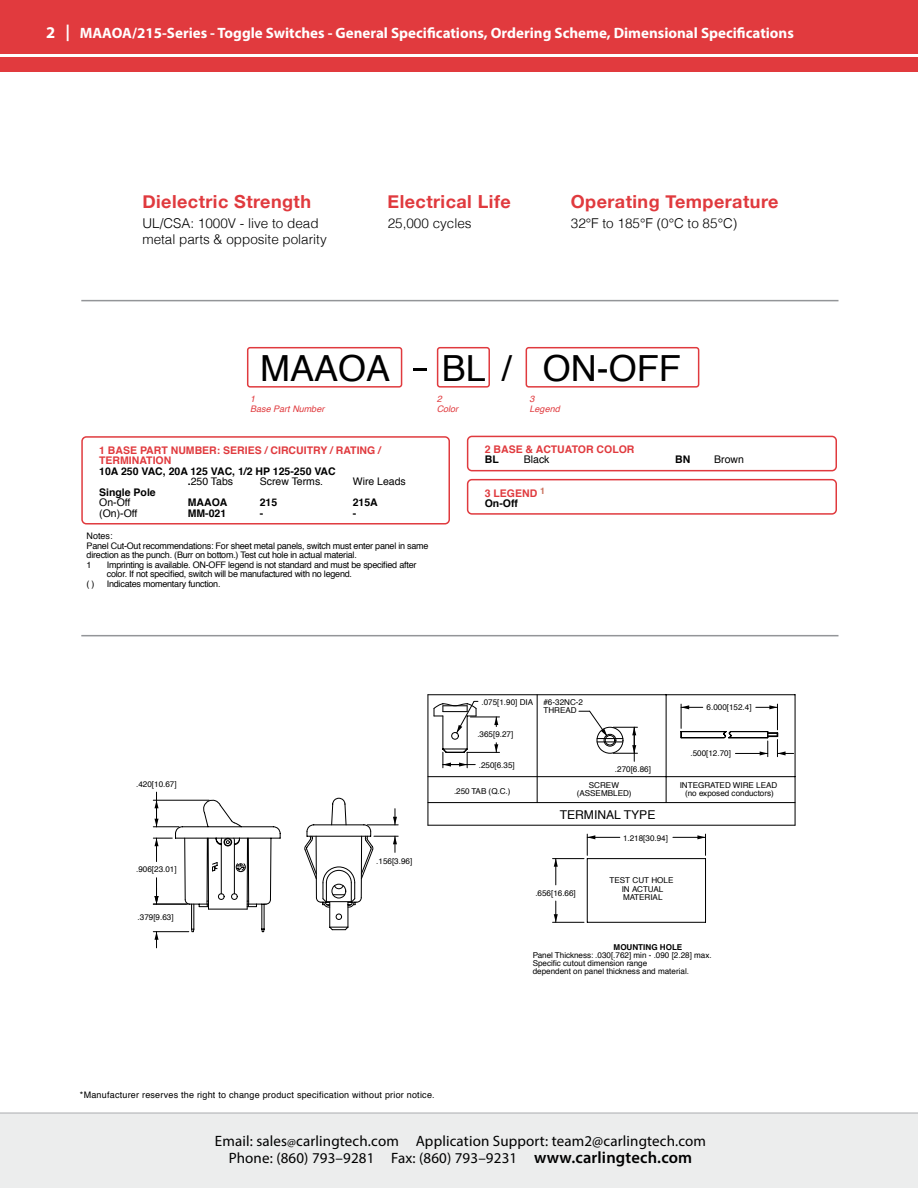
<style>
.page{position:relative;width:918px;height:1188px;background:#fff}
.page>*{position:absolute;margin:0;border:0;box-sizing:border-box;transform-origin:0 0}
.t1{font:36px "Helvetica";color:#000}
.t2{font:700 18px "Helvetica Neue";letter-spacing:.025em;color:#e03a3e}
.t3{font:700 16.5px "Myriad Pro";color:#fff}
.t4{font:15px/16.8px "Myriad Pro";letter-spacing:.01em;color:#000;text-align:center}
.t5{font:700 15px "Myriad Pro";color:#fff}
.t6{font:300 13.5px/16.2px "Helvetica";color:#000}
.t7{font:12.15px "Helvetica";color:#000}
.t8{font:700 10.5px/10.5px "Helvetica";color:#e03a3e}
.t9{font:700 10.5px/10.5px "Helvetica";color:#000}
.t10{font:10.5px "Helvetica";color:#000}
.t11{font:9px/9.4px "Helvetica";letter-spacing:-.025em;color:#000}
.t12{font:9px "Helvetica";letter-spacing:.025em;color:#000}
.t13{font:italic 9px/10.8px "Helvetica";color:#e03a3e}
.t14{font:8.1px/8.1px "Helvetica";color:#000;text-align:center}
.t15{font:700 8.1px "Helvetica";color:#000}
.s1{font-weight:400}
.s2{color:#000}
.s3{font-size:12px}
.s4{font-weight:600;font-size:16.5px}
</style>
<div class="page">
<div style="left:0;top:1112px;width:918px;height:76px;background:#eceded"></div>
<hr style="left:0;top:1112px;width:918px;height:2px;background:#c7c8ca">
<div style="left:0;top:57px;width:918px;height:15px;background:#e13a3e"></div>
<div style="left:0;top:0;width:918px;height:54px;background:#e13a3e"></div>
<svg style="left:153px;top:800px;width:22px;height:28px"></svg>
<hr style="left:156px;top:792px;width:1px;height:35px;background:#000">
<hr style="left:153px;top:931px;width:36px;height:1px;background:#000">
<svg style="left:155px;top:932px;width:4px;height:16px"></svg>
<hr style="left:153px;top:904px;width:33px;height:1px;background:#000">
<svg style="left:153px;top:838px;width:19px;height:24px"></svg>
<svg style="left:155px;top:878px;width:4px;height:26px"></svg>
<svg style="left:184px;top:694px;width:585px;height:239px"></svg>
<hr style="left:428px;top:694px;width:367px;height:1px;background:#000">
<hr style="left:666px;top:695px;width:1px;height:108px;background:#000">
<hr style="left:795px;top:695px;width:1px;height:130px;background:#000">
<hr style="left:428px;top:776px;width:367px;height:1px;background:#000">
<svg style="left:190px;top:738px;width:434px;height:195px"></svg>
<svg style="left:536px;top:694px;width:101px;height:9px"></svg>
<hr style="left:428px;top:802px;width:367px;height:1px;background:#000">
<hr style="left:428px;top:825px;width:367px;height:1px;background:#000">
<svg style="left:778px;top:732px;width:16px;height:24px"></svg>
<svg style="left:315px;top:703px;width:463px;height:203px"></svg>
<svg style="left:207px;top:809px;width:191px;height:119px"></svg>
<svg style="left:433px;top:701px;width:45px;height:33px"></svg>
<div style="left:247px;top:347px;width:155px;height:41px;border:2px solid #e03a3e;border-radius:2px"></div>
<div style="left:437px;top:347px;width:53px;height:41px;border:2px solid #e03a3e;border-radius:2px"></div>
<div style="left:526px;top:347px;width:173px;height:41px;border:2px solid #e03a3e;border-radius:2px"></div>
<svg style="left:413px;top:368px;width:13px;height:3px"></svg>
<div style="left:81px;top:436px;width:369px;height:89px;border:2px solid #e03a3e;border-radius:4px"></div>
<div style="left:467px;top:436px;width:370px;height:35px;border:2px solid #e03a3e;border-radius:4px"></div>
<div style="left:467px;top:479px;width:370px;height:36px;border:2px solid #e03a3e;border-radius:4px"></div>
<hr style="left:81px;top:300px;width:757px;height:1px;background:#939598">
<hr style="left:81px;top:635px;width:757px;height:1px;background:#939598">
<h3 class="t3" style="left:46px;top:21px;width:25px">2 |</h3>
<h3 class="t5" style="left:80px;top:23px;width:716px">MAAOA/215-Series - Toggle Switches - General Specifications, Ordering Scheme, Dimensional Specifications</h3>
<h2 class="t2" style="left:142px;top:188px;width:170px">Dielectric Strength</h2>
<h2 class="t2" style="left:388px;top:188px;width:125px">Electrical Life</h2>
<h2 class="t2" style="left:571px;top:188px;width:209px">Operating Temperature</h2>
<h3 class="t6" style="left:142px;top:214px;width:186px">UL/CSA: 1000V - live to dead metal parts &amp; opposite polarity</h3>
<h3 class="t6" style="left:388px;top:214px;width:86px">25,000 cycles</h3>
<h3 class="t6" style="left:571px;top:214px;width:168px">32°F to 185°F (0°C to 85°C)</h3>
<h1 class="t1" style="left:260px;top:340px;width:132px">MAAOA</h1>
<h1 class="t1" style="left:442px;top:340px;width:241px">BL / ON-OFF</h1>
<p class="t13" style="left:250px;top:393px;width:76px">1<br>Base Part Number</p>
<p class="t13" style="left:437px;top:393px;width:23px">2<br>Color</p>
<p class="t13" style="left:530px;top:393px;width:32px">3<br>Legend</p>
<p class="t8" style="left:99px;top:445px;width:283px">1 BASE PART NUMBER: SERIES / CIRCUITRY / RATING /<br>TERMINATION</p>
<p class="t9" style="left:188px;top:466px;width:150px;text-indent:-89px">10A 250 VAC, 20A 125 VAC, 1/2 HP 125-250 VAC .<span class="s1">250 Tabs</span></p>
<p class="t10" style="left:260px;top:474px;width:65px">Screw Terms.</p>
<p class="t10" style="left:353px;top:474px;width:55px">Wire Leads</p>
<p class="t9" style="left:99px;top:487px;width:58px">Single Pole</p>
<p class="t10" style="left:99px;top:495px;width:33px">On-Off</p>
<p class="t9" style="left:188px;top:498px;width:41px">MAAOA</p>
<p class="t9" style="left:260px;top:498px;width:19px">215</p>
<p class="t9" style="left:353px;top:498px;width:27px">215A</p>
<p class="t10" style="left:99px;top:505px;width:40px">(On)-Off</p>
<p class="t9" style="left:188px;top:508px;width:40px">MM-021</p>
<p class="t9" style="left:260px;top:508px;width:5px">-</p>
<p class="t9" style="left:353px;top:508px;width:5px">-</p>
<p class="t11" style="left:87px;top:532px;width:344px">Notes:<br>Panel Cut-Out recommendations: For sheet metal panels, switch must enter panel in same direction as the punch. (Burr on bottom.) Test cut hole in actual material.<br>1</p>
<p class="t11" style="left:107px;top:560px;width:311px">Imprinting is available. ON-OFF legend is not standard and must be specified after color. If not specified, switch will be manufactured with no legend.</p>
<p class="t11" style="left:87px;top:579px;width:10px">( )</p>
<p class="t11" style="left:107px;top:579px;width:115px">Indicates momentary function.</p>
<p class="t8" style="left:485px;top:445px;width:151px">2 BASE &amp; ACTUATOR COLOR</p>
<p class="t9" style="left:485px;top:454px;width:15px">BL</p>
<p class="t10" style="left:524px;top:451px;width:27px">Black</p>
<p class="t9" style="left:675px;top:454px;width:17px">BN</p>
<p class="t10" style="left:714px;top:451px;width:31px">Brown</p>
<p class="t8" style="left:485px;top:488px;width:62px;line-height:9.9px">3 LEGEND <sup>1<br></sup><span class="s2">On-Off</span></p>
<p class="t14" style="left:136px;top:780px;width:42px">.420[10.67]</p>
<p class="t14" style="left:136px;top:865px;width:42px">.906[23.01]</p>
<p class="t14" style="left:138px;top:914px;width:37px">.379[9.63]</p>
<p class="t14" style="left:376px;top:857px;width:37px">.156[3.96]</p>
<p class="t14" style="left:481px;top:698px;width:53px">.075[1.90] DIA</p>
<p class="t14" style="left:477px;top:730px;width:37px">.365[9.27]</p>
<p class="t14" style="left:479px;top:761px;width:37px">.250[6.35]</p>
<p class="t14" style="left:454px;top:787px;width:58px">.250 TAB (Q.C.)</p>
<p class="t14" style="left:543px;top:698px;width:41px;text-align:left">#6-32NC-2<br>THREAD</p>
<p class="t14" style="left:615px;top:765px;width:37px">.270[6.86]</p>
<p class="t14" style="left:577px;top:782px;width:56px">SCREW (ASSEMBLED)</p>
<h3 class="t7" style="left:560px;top:806px;width:97px">TERMINAL TYPE</h3>
<p class="t14" style="left:623px;top:834px;width:46px">1.218[30.94]</p>
<p class="t14" style="left:707px;top:703px;width:46px">6.000[152.4]</p>
<p class="t14" style="left:690px;top:749px;width:42px">.500[12.70]</p>
<p class="t14" style="left:680px;top:782px;width:99px">INTEGRATED WIRE LEAD (no exposed conductors)</p>
<p class="t14" style="left:535px;top:889px;width:42px">.656[16.66]</p>
<p class="t14" style="left:610px;top:875px;width:65px;line-height:9.4px">TEST CUT HOLE<br>IN ACTUAL</p>
<p class="t14" style="left:623px;top:893px;width:41px">MATERIAL</p>
<p class="t15" style="left:614px;top:941px;width:70px">MOUNTING HOLE</p>
<p class="t14" style="left:533px;top:951px;width:181px;text-align:left">Panel Thickness: .030[.762] min - .090 [2.28] max.<br>Specific cutout dimension range<br>dependent on panel thickness and material.</p>
<p class="t12" style="left:80px;top:1088px;width:356px">*Manufacturer reserves the right to change product specification without prior notice.</p>
<h3 class="t4" style="left:215px;top:1132px;width:493px">Email: sales<span class="s3">@</span>carlingtech.com Application Support: team2@carlingtech.com<br>Phone: (860) 793–9281 Fax: (860) 793–9231 <span class="s4">www.carlingtech.com</span></h3>
</div>
